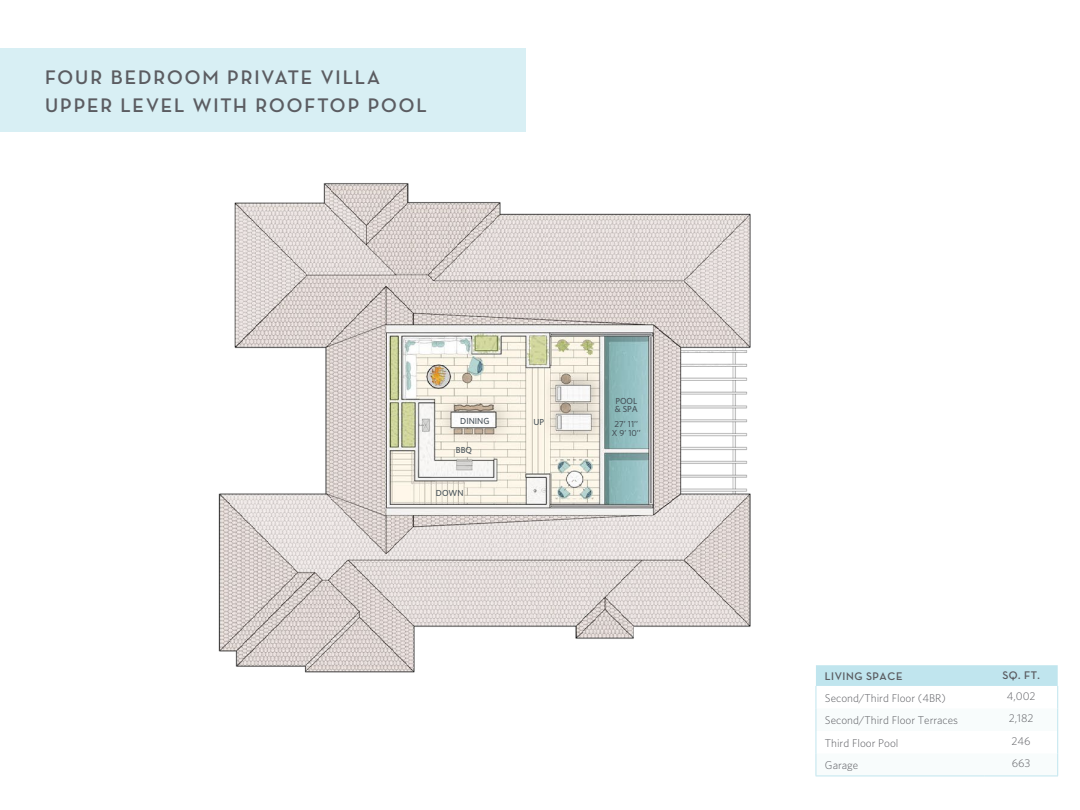
<style>
.page{position:relative;width:1080px;height:810px;background:#fff}
.page>*{position:absolute;margin:0;border:0;box-sizing:border-box;transform-origin:0 0}
._4S_Plan_Type{font:700 20px/27.5px "Neutraface Display";letter-spacing:.095em;color:#5b5c61}
.Interior{font:300 11.25px "Whitney";color:#5b5c61}
.Cove_DnA_Living_Space_Header{font:700 11.25px "Neutraface Display";letter-spacing:.05em;color:#5b5c61}
._4S_Cove_DnA_Room_Labels_Dims{font:500 8.75px/8.8px "Whitney";color:#475259}
</style>
<div class="page">
<img style="left:218px;top:183px;width:533px;height:490px">
<div style="left:0;top:49px;width:526px;height:83px;background:#d8eff4"></div>
<svg style="left:816px;top:665px;width:242px;height:111px"></svg>
<hr style="left:816px;top:776px;width:169px;height:1px;background:#c0e5ee">
<hr style="left:985px;top:776px;width:73px;height:1px;background:#c0e5ee">
<p class="_4S_Plan_Type" style="left:45px;top:64px;width:383px">FOUR BEDROOM PRIVATE VILLA<br>UPPER LEVEL WITH ROOFTOP POOL</p>
<p class="_4S_Cove_DnA_Room_Labels_Dims" style="left:460px;top:417px;width:31px">DINING</p>
<p class="_4S_Cove_DnA_Room_Labels_Dims" style="left:456px;top:446px;width:18px">BBQ</p>
<p class="_4S_Cove_DnA_Room_Labels_Dims" style="left:436px;top:488px;width:29px">DOWN</p>
<p class="_4S_Cove_DnA_Room_Labels_Dims" style="left:533px;top:418px;width:12px">UP</p>
<p class="_4S_Cove_DnA_Room_Labels_Dims" style="left:615px;top:396px;width:25px">POOL &amp; SPA</p>
<p class="_4S_Cove_DnA_Room_Labels_Dims" style="left:612px;top:419px;width:31px;text-align:center">27’ 11’’<br>X 9’ 10’’</p>
<p class="Cove_DnA_Living_Space_Header" style="left:825px;top:670px;width:79px">LIVING SPACE</p>
<p class="Cove_DnA_Living_Space_Header" style="left:1002px;top:669px;width:39px">SQ. FT.</p>
<p class="Interior" style="left:825px;top:690px;width:123px">Second/Third Floor (4BR)</p>
<p class="Interior" style="left:1007px;top:689px;width:30px">4,002</p>
<p class="Interior" style="left:825px;top:713px;width:135px">Second/Third Floor Terraces</p>
<p class="Interior" style="left:1009px;top:711px;width:26px">2,182</p>
<p class="Interior" style="left:825px;top:735px;width:75px">Third Floor Pool</p>
<p class="Interior" style="left:1012px;top:734px;width:21px">246</p>
<p class="Interior" style="left:825px;top:758px;width:35px">Garage</p>
<p class="Interior" style="left:1012px;top:756px;width:20px">663</p>
</div>
